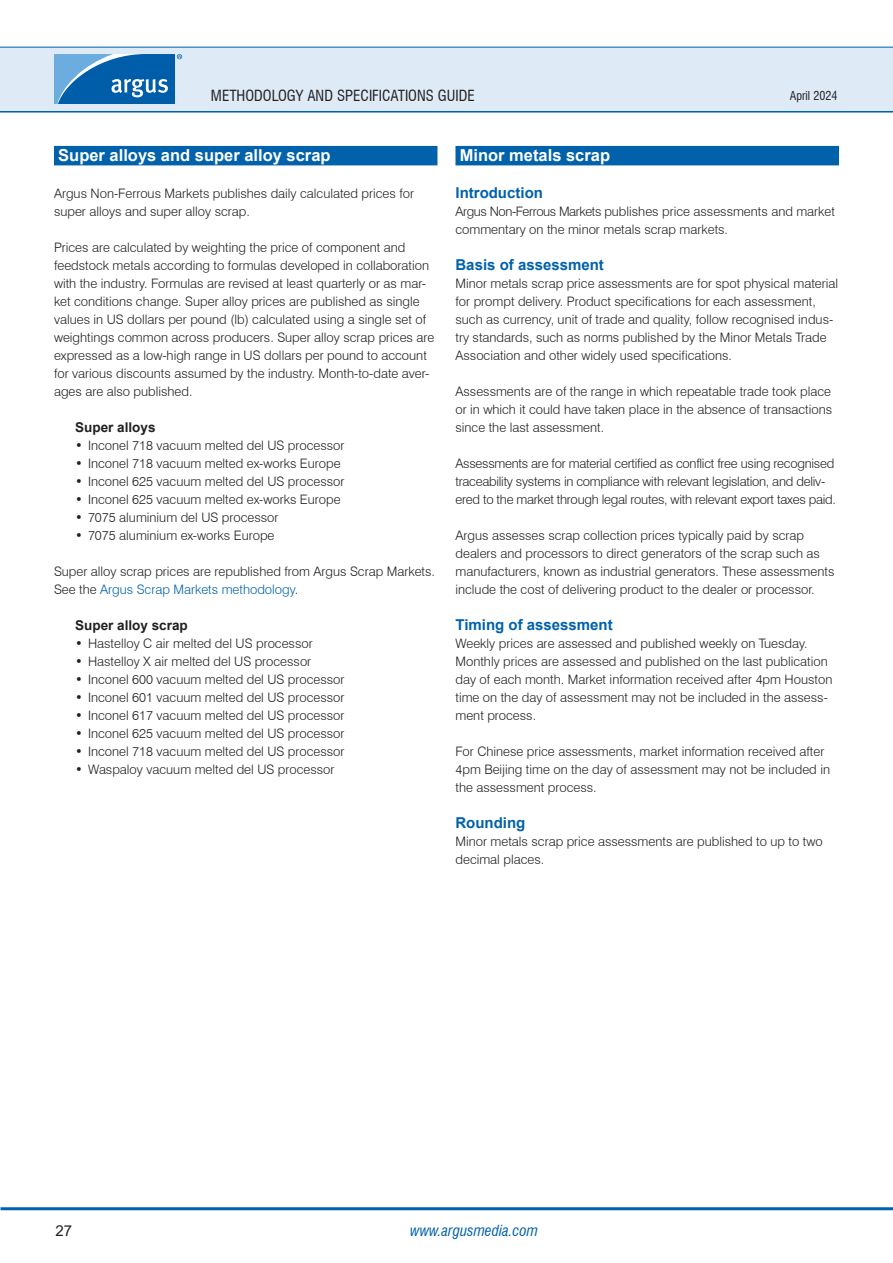
<style>
.page{position:relative;width:893px;height:1263px;background:#fff}
.page>*{position:absolute;margin:0;border:0;box-sizing:border-box;transform-origin:0 0}
.H1_-_Section_header_-_WOB{font:700 16.5px "Arial";color:#fff}
.H2_-_Bold_headline_-_old_H4{font:700 15px "Arial";color:#0161aa}
.t1{font:condensed 15px "Swiss 721 BT";color:#231f20}
.t2{font:italic condensed 15px "Swiss 721 BT";color:#0161aa}
.t3{font:15px "Arial";color:#231f20}
.B1_-_Bullet_list_header_-_old_H6{font:700 13.5px "Arial";color:#231f20}
.P1_-_Body_Text{font:300 13.05px/18px "Swiss 721 BT";color:#231f20}
.P1_-_Body_Text-2{font:300 13.05px/18px "Swiss 721 BT";letter-spacing:-.02em;color:#231f20}
.t4{font:condensed 12px "Swiss 721 BT";color:#231f20}
.s1{color:#0161aa}
</style>
<div class="page">
<hr style="left:0;top:110px;width:893px;height:3px;background:#0161aa">
<div style="left:0;top:47px;width:893px;height:64px;background:#deebf7"></div>
<hr style="left:0;top:47px;width:893px;height:1px;background:#0161aa">
<hr style="left:1px;top:1207px;width:892px;height:3px;background:#0161aa">
<svg style="left:54px;top:54px;width:128px;height:50px;background:#3883c0"></svg>
<div style="left:54px;top:146px;width:383px;height:19px;background:#0161aa"></div>
<div style="left:455px;top:146px;width:384px;height:19px;background:#0161aa"></div>
<p class="t1" style="left:211px;top:86px;width:265px">METHODOLOGY AND SPECIFICATIONS GUIDE</p>
<p class="t4" style="left:790px;top:88px;width:49px">April 2024</p>
<p class="H1_-_Section_header_-_WOB" style="left:58px;top:144px;width:274px">Super alloys and super alloy scrap</p>
<p class="P1_-_Body_Text" style="left:54px;top:184px;width:362px">Argus Non-Ferrous Markets publishes daily calculated prices for super alloys and super alloy scrap.</p>
<p class="P1_-_Body_Text" style="left:54px;top:238px;width:382px">Prices are calculated by weighting the price of component and feedstock metals according to formulas developed in collaboration with the industry. Formulas are revised at least quarterly or as mar&shy;ket conditions change. Super alloy prices are published as single values in US dollars per pound (lb) calculated using a single set of weightings common across producers. Super alloy scrap prices are expressed as a low-high range in US dollars per pound to account for various discounts assumed by the industry. Month-to-date aver&shy;ages are also published.</p>
<p class="B1_-_Bullet_list_header_-_old_H6" style="left:75px;top:418px;width:82px">Super alloys</p>
<p class="P1_-_Body_Text" style="left:75px;top:436px;width:271px">• Inconel 718 vacuum melted del US processor</p>
<p class="P1_-_Body_Text" style="left:75px;top:454px;width:267px">• Inconel 718 vacuum melted ex-works Europe</p>
<p class="P1_-_Body_Text" style="left:75px;top:472px;width:271px">• Inconel 625 vacuum melted del US processor</p>
<p class="P1_-_Body_Text" style="left:75px;top:490px;width:267px">• Inconel 625 vacuum melted ex-works Europe</p>
<p class="P1_-_Body_Text" style="left:75px;top:508px;width:205px">• 7075 aluminium del US processor</p>
<p class="P1_-_Body_Text" style="left:75px;top:526px;width:201px">• 7075 aluminium ex-works Europe</p>
<p class="P1_-_Body_Text" style="left:54px;top:562px;width:383px">Super alloy scrap prices are republished from Argus Scrap Markets.<br>See the <span class="s1">Argus Scrap Markets methodology</span>.</p>
<p class="B1_-_Bullet_list_header_-_old_H6" style="left:75px;top:616px;width:114px">Super alloy scrap</p>
<p class="P1_-_Body_Text" style="left:75px;top:634px;width:239px">• Hastelloy C air melted del US processor</p>
<p class="P1_-_Body_Text" style="left:75px;top:652px;width:238px">• Hastelloy X air melted del US processor</p>
<p class="P1_-_Body_Text" style="left:75px;top:670px;width:271px">• Inconel 600 vacuum melted del US processor</p>
<p class="P1_-_Body_Text" style="left:75px;top:688px;width:271px">• Inconel 601 vacuum melted del US processor</p>
<p class="P1_-_Body_Text" style="left:75px;top:706px;width:271px">• Inconel 617 vacuum melted del US processor</p>
<p class="P1_-_Body_Text" style="left:75px;top:724px;width:271px">• Inconel 625 vacuum melted del US processor</p>
<p class="P1_-_Body_Text" style="left:75px;top:742px;width:271px">• Inconel 718 vacuum melted del US processor</p>
<p class="P1_-_Body_Text" style="left:75px;top:760px;width:261px">• Waspaloy vacuum melted del US processor</p>
<p class="H1_-_Section_header_-_WOB" style="left:460px;top:144px;width:152px">Minor metals scrap</p>
<p class="H2_-_Bold_headline_-_old_H4" style="left:455px;top:182px;width:89px">Introduction</p>
<p class="P1_-_Body_Text" style="left:455px;top:202px;width:381px">Argus Non-Ferrous Markets publishes price assessments and market commentary on the minor metals scrap markets.</p>
<p class="H2_-_Bold_headline_-_old_H4" style="left:455px;top:254px;width:150px">Basis of assessment</p>
<p class="P1_-_Body_Text" style="left:455px;top:274px;width:384px">Minor metals scrap price assessments are for spot physical material for prompt delivery. Product specifications for each assessment, such as currency, unit of trade and quality, follow recognised indus&shy;try standards, such as norms published by the Minor Metals Trade Association and other widely used specifications.</p>
<p class="P1_-_Body_Text" style="left:455px;top:382px;width:378px;text-align:justify">Assessments are of the range in which repeatable trade took place or in which it could have taken place in the absence of transactions since the last assessment.</p>
<p class="P1_-_Body_Text-2" style="left:455px;top:454px;width:382px">Assessments are for material certified as conflict free using recognised traceability systems in compliance with relevant legislation, and deliv&shy;ered to the market through legal routes, with relevant export taxes paid.</p>
<p class="P1_-_Body_Text" style="left:455px;top:526px;width:380px">Argus assesses scrap collection prices typically paid by scrap dealers and processors to direct generators of the scrap such as manufacturers, known as industrial generators. These assessments include the cost of delivering product to the dealer or processor.</p>
<p class="H2_-_Bold_headline_-_old_H4" style="left:455px;top:614px;width:159px">Timing of assessment</p>
<p class="P1_-_Body_Text" style="left:455px;top:634px;width:378px">Weekly prices are assessed and published weekly on Tuesday.<br>Monthly prices are assessed and published on the last publication day of each month. Market information received after 4pm Houston time on the day of assessment may not be included in the assess&shy;ment process.</p>
<p class="P1_-_Body_Text" style="left:455px;top:742px;width:376px">For Chinese price assessments, market information received after<br>4pm Beijing time on the day of assessment may not be included in the assessment process.</p>
<p class="H2_-_Bold_headline_-_old_H4" style="left:455px;top:812px;width:71px">Rounding</p>
<p class="P1_-_Body_Text" style="left:455px;top:832px;width:369px">Minor metals scrap price assessments are published to up to two decimal places.</p>
<p class="t3" style="left:55px;top:1220px;width:18px">27</p>
<p class="t2" style="left:410px;top:1221px;width:129px">www.argusmedia.com</p>
</div>
